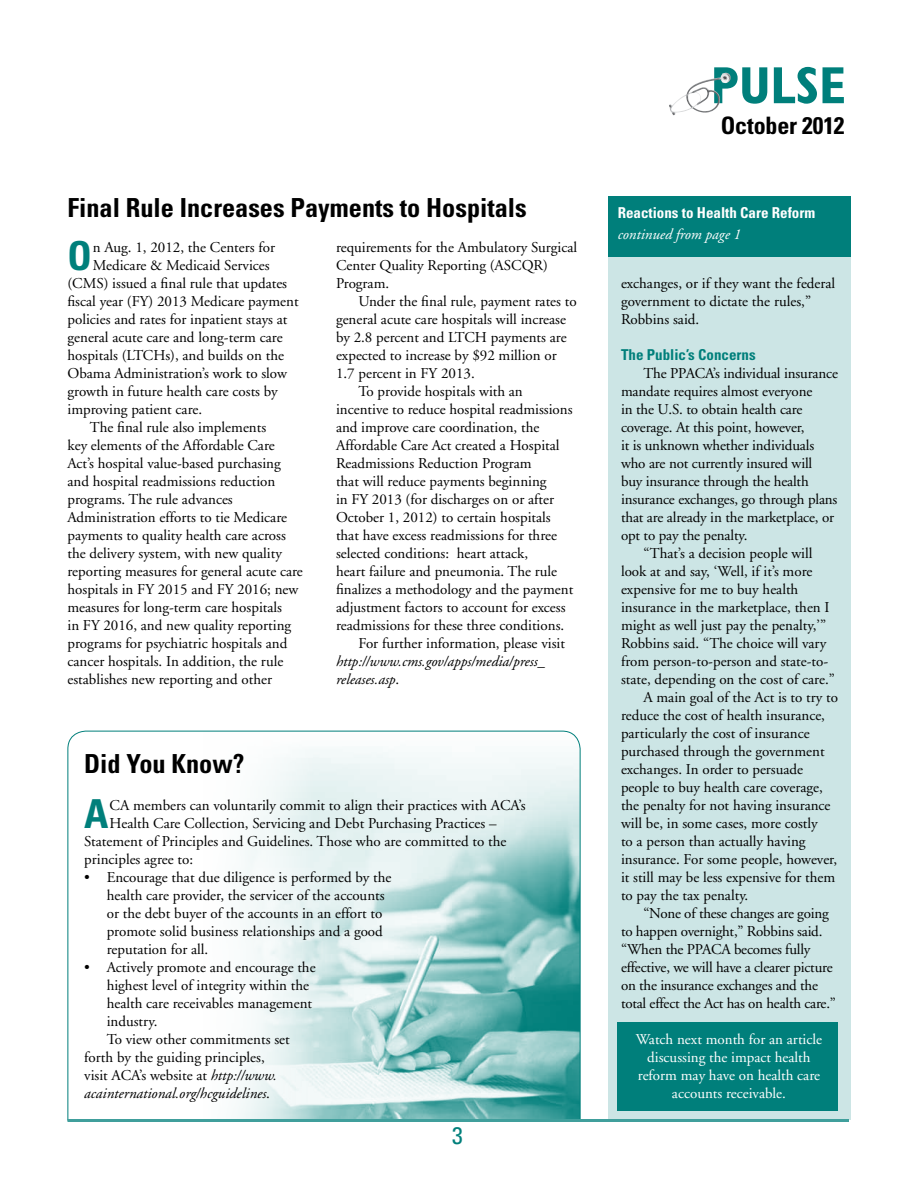
<style>
.page{position:relative;width:918px;height:1188px;background:#fff}
.page>*{position:absolute;margin:0;border:0;box-sizing:border-box;transform-origin:0 0}
.t1{font:700 condensed 52.5px "Gill Sans";color:#007f7b}
.t2{font:700 condensed 39.9px "Univers";color:#007f7b}
.t3{font:700 condensed 26.25px "Univers";color:#000}
.t4{font:700 condensed 24px "Univers";letter-spacing:-.005em;color:#000}
.t5{font:condensed 24px "Univers";color:#007f7b}
.t6{font:15px/18px "Adobe Garamond";color:#000}
.t7{font:15px/18px "Adobe Garamond";color:#fff;text-align:center}
.t8{font:italic 15px/18px "Adobe Garamond";color:#000}
.t9{font:700 condensed 15px "Univers";color:#fff}
.t10{font:700 condensed 15px "Univers";color:#007f7b}
.t11{font:italic 15px "Adobe Garamond";color:#fff}
.s1{font-style:normal}
.s2{font-style:italic}
</style>
<div class="page">
<div style="left:608px;top:230px;width:242px;height:890px;background:#cce5e5"></div>
<svg style="left:67px;top:730px;width:514px;height:391px"></svg>
<img style="left:669px;top:73px;width:62px;height:42px">
<hr style="left:68px;top:1119px;width:781px;height:3px;background:#409f9c">
<div style="left:608px;top:197px;width:242px;height:60px;background:#007f7b"></div>
<div style="left:618px;top:1023px;width:220px;height:88px;background:#007f7b"></div>
<h3 class="t3" style="left:68px;top:191px;width:461px">Final Rule Increases Payments to Hospitals</h3>
<h2 class="t2" style="left:68px;top:231px;width:26px">O</h2>
<p class="t6" style="left:93px;top:239px;width:184px">n Aug. 1, 2012, the Centers for</p>
<p class="t6" style="left:336px;top:239px;width:243px">requirements for the Ambulatory Surgical<br>Center Quality Reporting (ASCQR)<br>Program.</p>
<p class="t6" style="left:358px;top:293px;width:220px">Under the final rule, payment rates to</p>
<p class="t6" style="left:336px;top:311px;width:232px">general acute care hospitals will increase</p>
<p class="t6" style="left:336px;top:329px;width:232px">by 2.8 percent and LTCH payments are</p>
<p class="t6" style="left:336px;top:347px;width:222px">expected to increase by $92 million or</p>
<p class="t6" style="left:336px;top:365px;width:140px">1.7 percent in FY 2013.</p>
<p class="t6" style="left:358px;top:383px;width:166px">To provide hospitals with an</p>
<p class="t6" style="left:336px;top:401px;width:238px">incentive to reduce hospital readmissions</p>
<p class="t6" style="left:336px;top:419px;width:205px">and improve care coordination, the</p>
<p class="t6" style="left:336px;top:437px;width:225px">Affordable Care Act created a Hospital</p>
<p class="t6" style="left:336px;top:455px;width:197px">Readmissions Reduction Program</p>
<p class="t6" style="left:336px;top:473px;width:212px">that will reduce payments beginning</p>
<p class="t6" style="left:336px;top:491px;width:220px">in FY 2013 (for discharges on or after</p>
<p class="t6" style="left:336px;top:509px;width:216px">October 1, 2012) to certain hospitals</p>
<p class="t6" style="left:336px;top:527px;width:223px">that have excess readmissions for three</p>
<p class="t6" style="left:336px;top:545px;width:194px">selected conditions: heart attack,</p>
<p class="t6" style="left:336px;top:563px;width:223px">heart failure and pneumonia. The rule</p>
<p class="t6" style="left:336px;top:581px;width:239px">finalizes a methodology and the payment</p>
<p class="t6" style="left:336px;top:599px;width:231px">adjustment factors to account for excess</p>
<p class="t6" style="left:336px;top:617px;width:230px">readmissions for these three conditions.</p>
<p class="t6" style="left:358px;top:635px;width:208px">For further information, please visit</p>
<p class="t8" style="left:336px;top:653px;width:211px">http://www.cms.gov/apps/media/press_ releases.asp<span class="s1">.</span></p>
<p class="t6" style="left:93px;top:257px;width:178px">Medicare &amp; Medicaid Services</p>
<p class="t6" style="left:68px;top:275px;width:221px">(CMS) issued a final rule that updates</p>
<p class="t6" style="left:68px;top:293px;width:233px">fiscal year (FY) 2013 Medicare payment</p>
<p class="t6" style="left:68px;top:311px;width:222px">policies and rates for inpatient stays at</p>
<p class="t6" style="left:68px;top:329px;width:217px">general acute care and long-term care</p>
<p class="t6" style="left:68px;top:347px;width:218px">hospitals (LTCHs), and builds on the</p>
<p class="t6" style="left:68px;top:365px;width:221px">Obama Administration’s work to slow</p>
<p class="t6" style="left:68px;top:383px;width:212px">growth in future health care costs by</p>
<p class="t6" style="left:68px;top:401px;width:136px">improving patient care.</p>
<p class="t6" style="left:90px;top:419px;width:178px">The final rule also implements</p>
<p class="t6" style="left:68px;top:437px;width:209px">key elements of the Affordable Care</p>
<p class="t6" style="left:68px;top:455px;width:215px">Act’s hospital value-based purchasing</p>
<p class="t6" style="left:68px;top:473px;width:209px">and hospital readmissions reduction</p>
<p class="t6" style="left:68px;top:491px;width:167px">programs. The rule advances</p>
<p class="t6" style="left:68px;top:509px;width:221px">Administration efforts to tie Medicare</p>
<p class="t6" style="left:68px;top:527px;width:220px">payments to quality health care across</p>
<p class="t6" style="left:68px;top:545px;width:216px">the delivery system, with new quality</p>
<p class="t6" style="left:68px;top:563px;width:237px">reporting measures for general acute care</p>
<p class="t6" style="left:68px;top:581px;width:232px">hospitals in FY 2015 and FY 2016; new</p>
<p class="t6" style="left:68px;top:599px;width:216px">measures for long-term care hospitals</p>
<p class="t6" style="left:68px;top:617px;width:225px">in FY 2016, and new quality reporting</p>
<p class="t6" style="left:68px;top:635px;width:221px">programs for psychiatric hospitals and</p>
<p class="t6" style="left:68px;top:653px;width:217px">cancer hospitals. In addition, the rule</p>
<p class="t6" style="left:68px;top:671px;width:206px">establishes new reporting and other</p>
<h3 class="t3" style="left:84px;top:748px;width:162px">Did You Know?</h3>
<h2 class="t2" style="left:84px;top:789px;width:26px">A</h2>
<p class="t6" style="left:110px;top:797px;width:418px">CA members can voluntarily commit to align their practices with ACA’s</p>
<p class="t6" style="left:110px;top:815px;width:388px">Health Care Collection, Servicing and Debt Purchasing Practices –</p>
<p class="t6" style="left:84px;top:833px;width:424px">Statement of Principles and Guidelines. Those who are committed to the</p>
<p class="t6" style="left:84px;top:851px;width:110px">principles agree to:</p>
<p class="t6" style="left:107px;top:869px;width:286px;text-indent:-22px">• Encourage that due diligence is performed by the health care provider, the servicer of the accounts or the debt buyer of the accounts in an effort to promote solid business relationships and a good reputation for all.</p>
<p class="t6" style="left:84px;top:959px;width:233px">• Actively promote and encourage the</p>
<p class="t6" style="left:107px;top:977px;width:204px">highest level of integrity within the</p>
<p class="t6" style="left:107px;top:995px;width:207px">health care receivables management</p>
<p class="t6" style="left:107px;top:1013px;width:52px">industry.</p>
<p class="t6" style="left:107px;top:1031px;width:185px">To view other commitments set</p>
<p class="t6" style="left:84px;top:1049px;width:182px">forth by the guiding principles,</p>
<p class="t6" style="left:84px;top:1067px;width:194px">visit ACA’s website at <span class="s2">http://www.</span></p>
<p class="t8" style="left:84px;top:1085px;width:187px">acainternational.org/hcguidelines<span class="s1">.</span></p>
<h3 class="t5" style="left:452px;top:1120px;width:12px">3</h3>
<h1 class="t1" style="left:711px;top:54px;width:137px">PULSE</h1>
<h3 class="t4" style="left:721px;top:110px;width:125px">October 2012</h3>
<p class="t9" style="left:618px;top:204px;width:199px">Reactions to H ealth Care Reform</p>
<p class="t11" style="left:618px;top:227px;width:125px">continued from page 1</p>
<p class="t6" style="left:621px;top:275px;width:216px">exchanges, or if they want the federal government to dictate the rules,”<br>Robbins said.</p>
<p class="t10" style="left:621px;top:345px;width:136px">The Public’s Concerns</p>
<p class="t6" style="left:643px;top:365px;width:196px">The PPACA’s individual insurance</p>
<p class="t6" style="left:621px;top:383px;width:193px">mandate requires almost everyone</p>
<p class="t6" style="left:621px;top:401px;width:183px">in the U.S. to obtain health care</p>
<p class="t6" style="left:621px;top:419px;width:185px">coverage. At this point, however,</p>
<p class="t6" style="left:621px;top:437px;width:195px">it is unknown whether individuals</p>
<p class="t6" style="left:621px;top:455px;width:193px">who are not currently insured will</p>
<p class="t6" style="left:621px;top:473px;width:189px">buy insurance through the health</p>
<p class="t6" style="left:621px;top:491px;width:218px">insurance exchanges, go through plans</p>
<p class="t6" style="left:621px;top:509px;width:215px">that are already in the marketplace, or</p>
<p class="t6" style="left:621px;top:527px;width:128px">opt to pay the penalty.</p>
<p class="t6" style="left:643px;top:545px;width:171px">“That’s a decision people will</p>
<p class="t6" style="left:621px;top:563px;width:193px">look at and say, ‘Well, if it’s more</p>
<p class="t6" style="left:621px;top:581px;width:179px">expensive for me to buy health</p>
<p class="t6" style="left:621px;top:599px;width:210px">insurance in the marketplace, then I</p>
<p class="t6" style="left:621px;top:617px;width:207px">might as well just pay the penalty,’”</p>
<p class="t6" style="left:621px;top:635px;width:207px">Robbins said. “The choice will vary</p>
<p class="t6" style="left:621px;top:653px;width:209px">from person-to-person and state-to-</p>
<p class="t6" style="left:621px;top:671px;width:215px">state, depending on the cost of care.”</p>
<p class="t6" style="left:643px;top:689px;width:196px">A main goal of the Act is to try to</p>
<p class="t6" style="left:621px;top:707px;width:206px">reduce the cost of health insurance,</p>
<p class="t6" style="left:621px;top:725px;width:190px">particularly the cost of insurance</p>
<p class="t6" style="left:621px;top:743px;width:205px">purchased through the government</p>
<p class="t6" style="left:621px;top:761px;width:184px">exchanges. In order to persuade</p>
<p class="t6" style="left:621px;top:779px;width:203px">people to buy health care coverage,</p>
<p class="t6" style="left:621px;top:797px;width:211px">the penalty for not having insurance</p>
<p class="t6" style="left:621px;top:815px;width:198px">will be, in some cases, more costly</p>
<p class="t6" style="left:621px;top:833px;width:186px">to a person than actually having</p>
<p class="t6" style="left:621px;top:851px;width:218px">insurance. For some people, however,</p>
<p class="t6" style="left:621px;top:869px;width:216px">it still may be less expensive for them</p>
<p class="t6" style="left:621px;top:887px;width:129px">to pay the tax penalty.</p>
<p class="t6" style="left:643px;top:905px;width:187px">“None of these changes are going</p>
<p class="t6" style="left:621px;top:923px;width:203px">to happen overnight,” Robbins said.</p>
<p class="t6" style="left:621px;top:941px;width:191px">“When the PPACA becomes fully</p>
<p class="t6" style="left:621px;top:959px;width:213px">effective, we will have a clearer picture</p>
<p class="t6" style="left:621px;top:977px;width:199px">on the insurance exchanges and the</p>
<p class="t6" style="left:621px;top:995px;width:216px">total effect the Act has on health care.”</p>
<p class="t7" style="left:636px;top:1031px;width:188px">Watch next month for an article discussing the impact health reform may have on health care accounts receivable.</p>
</div>
